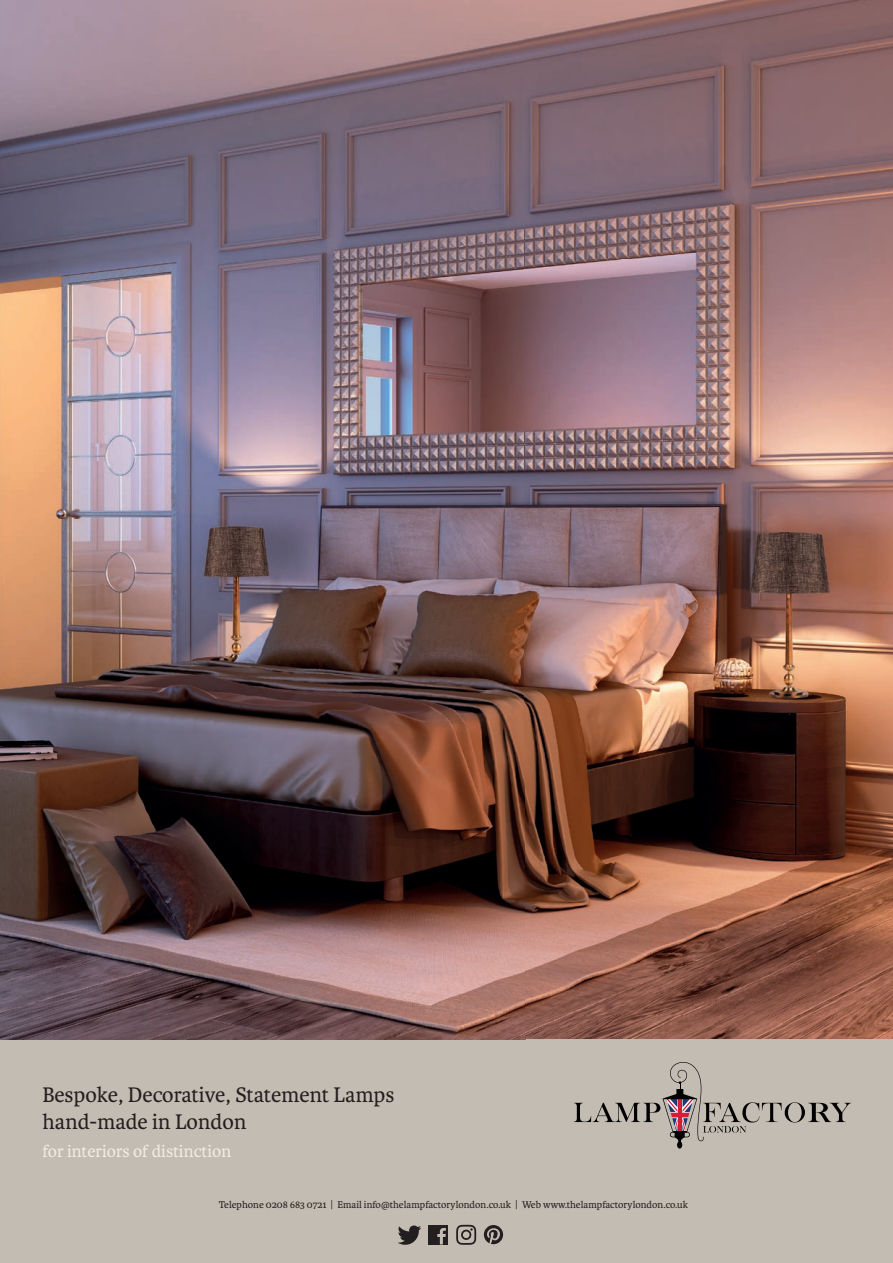
<style>
.page{position:relative;width:893px;height:1263px;background:#c3bcb2}
.page>*{position:absolute;margin:0;border:0;box-sizing:border-box;transform-origin:0 0}
.t1{font:22.5px/27px "Karmina";color:#231f20}
.t2{font:18px "Karmina";color:#f4ecdf}
.t3{font:10.5px "Karmina";color:#231f20}
</style>
<div class="page">
<img style="left:0;top:0;width:893px;height:1039px">
<img style="left:585px;top:1015px;width:265px;height:8px">
<svg style="left:574px;top:1062px;width:277px;height:86px"></svg>
<svg style="left:484px;top:1225px;width:19px;height:19px"></svg>
<div style="left:429px;top:1225px;width:19px;height:19px;background:#231f20"></div>
<svg style="left:437px;top:1228px;width:9px;height:16px"></svg>
<svg style="left:398px;top:1225px;width:23px;height:20px"></svg>
<svg style="left:456px;top:1225px;width:20px;height:20px"></svg>
<h1 class="t1" style="left:43px;top:1082px;width:353px">Bespoke, Decorative, Statement Lamps hand-made in London</h1>
<h2 class="t2" style="left:43px;top:1141px;width:190px">for interiors of distinction</h2>
<p class="t3" style="left:219px;top:1198px;width:471px">Telephone 0208 683 0721 | Email info@thelampfactorylondon.co.uk | Web www.thelampfactorylondon.co.uk</p>
</div>
